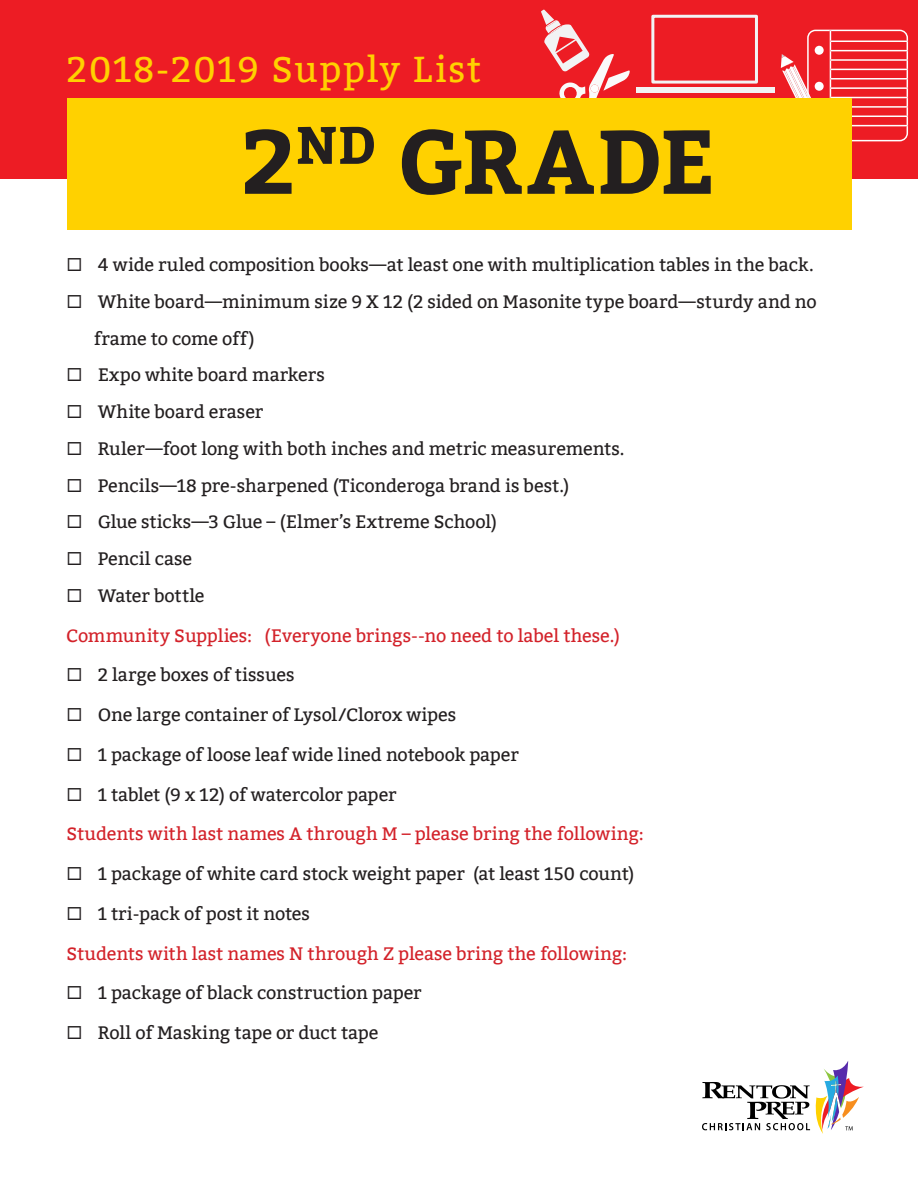
<style>
.page{position:relative;width:918px;height:1188px;background:#fff}
.page>*{position:absolute;margin:0;border:0;box-sizing:border-box;transform-origin:0 0}
.t1{font:700 90px "Bitter";letter-spacing:-.01em;color:#231f20}
.t2{font:36px "Bitter";letter-spacing:.04em;color:#ffd100}
.t3{font:18px/36.8px "Bitter";letter-spacing:-.005em;color:#231f20}
.t4{font:18px "Bitter";color:#d3222a}
</style>
<div class="page">
<svg style="left:702px;top:1061px;width:162px;height:73px"></svg>
<div style="left:0;top:0;width:918px;height:179px;background:#ed1c24"></div>
<svg style="left:781px;top:30px;width:127px;height:111px"></svg>
<div style="left:67px;top:98px;width:784px;height:132px;background:#ffd100"></div>
<div style="left:651px;top:15px;width:107px;height:69px;border:3px solid #f2f3f4"></div>
<div style="left:636px;top:87px;width:139px;height:6px;background:#f2f3f4"></div>
<svg style="left:541px;top:10px;width:89px;height:88px"></svg>
<h2 class="t2" style="left:67px;top:54px;width:416px">2018-2019 Supply List</h2>
<h1 class="t1" style="left:241px;top:108px;width:475px">2<sup>ND</sup> GRADE</h1>
<p class="t3" style="left:94px;top:247px;width:725px">4 wide ruled composition books—at least one with multiplication tables in the back.<br>White board—minimum size 9 X 12 (2 sided on Masonite type board—sturdy and no frame to come off)<br>Expo white board markers<br>White board eraser<br>Ruler—foot long with both inches and metric measurements.<br>Pencils—18 pre-sharpened (Ticonderoga brand is best.)<br>Glue sticks—3 Glue – (Elmer’s Extreme School)<br>Pencil case<br>Water bottle</p>
<p class="t4" style="left:67px;top:628px;width:555px">Community Supplies: (Everyone brings--no need to label these.)</p>
<p class="t3" style="left:98px;top:658px;width:198px">2 large boxes of tissues</p>
<p class="t3" style="left:98px;top:697px;width:360px">One large container of Lysol/Clorox wipes</p>
<p class="t3" style="left:98px;top:738px;width:423px">1 package of loose leaf wide lined notebook paper</p>
<p class="t3" style="left:98px;top:778px;width:300px">1 tablet (9 x 12) of watercolor paper</p>
<p class="t4" style="left:67px;top:824px;width:579px">Students with last names A through M – please bring the following:</p>
<p class="t3" style="left:98px;top:857px;width:538px">1 package of white card stock weight paper (at least 150 count)</p>
<p class="t3" style="left:98px;top:897px;width:214px">1 tri-pack of post it notes</p>
<p class="t4" style="left:67px;top:946px;width:562px">Students with last names N through Z please bring the following:</p>
<p class="t3" style="left:98px;top:976px;width:325px">1 package of black construction paper</p>
<p class="t3" style="left:98px;top:1015px;width:282px">Roll of Masking tape or duct tape</p>
</div>
